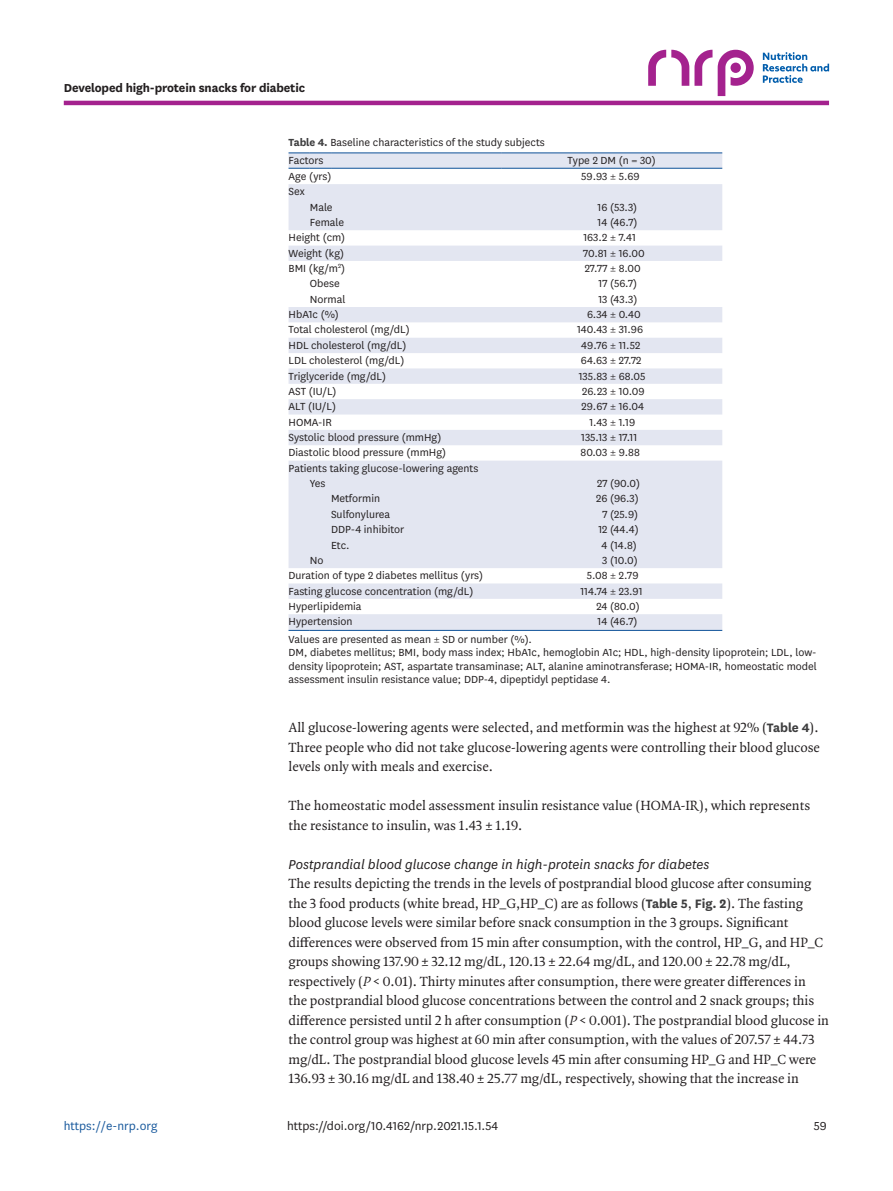
<style>
.page{position:relative;width:893px;height:1191px;background:#fff}
.page>*{position:absolute;margin:0;border:0;box-sizing:border-box;transform-origin:0 0}
.body_title3{font:italic 15px "National";color:#231f20}
.body_p_first{font:14.25px/19.5px "Quadraat OT";letter-spacing:-.005em;color:#231f20}
.body_p{font:14.25px/19.5px "Quadraat OT";color:#231f20;text-align:justify}
.doi_running_footer{font:13.5px "National";color:#231f20}
.alt-title-type{font:700 13.5px "National";letter-spacing:-.01em;color:#231f20}
.t1{font:13.5px "National";color:#1a5a9d}
.tbody_entry{font:12px "National";color:#231f20}
.table-wrap-foot_p{font:12px/13.5px "National";color:#231f20;text-align:justify}
.table-wrap_caption{font:12px "National";color:#231f20}
.table-wrap-foot_p_fi{font:12px "National";color:#231f20}
.thead_entry{font:12px "National";color:#231f20}
.s1{font-weight:700;color:#3e3e3f}
.s2{font-family:"National";font-weight:700;color:#3e3e3f}
.s3{font-style:italic}
</style>
<div class="page">
<hr style="left:64px;top:101px;width:765px;height:4px;background:#a4228e">
<svg style="left:718px;top:50px;width:36px;height:46px"></svg>
<svg style="left:648px;top:50px;width:64px;height:36px"></svg>
<svg style="left:763px;top:52px;width:66px;height:31px"></svg>
<svg style="left:289px;top:153px;width:433px;height:477px;fill:#e3e6f1"></svg>
<svg style="left:289px;top:152px;width:42px;height:1px"></svg>
<hr style="left:331px;top:152px;width:170px;height:1px;background:#1a5a9d">
<hr style="left:501px;top:152px;width:221px;height:1px;background:#1a5a9d">
<svg style="left:289px;top:168px;width:42px;height:1px"></svg>
<hr style="left:331px;top:168px;width:170px;height:1px;background:#1a5a9d">
<hr style="left:501px;top:168px;width:221px;height:1px;background:#1a5a9d">
<svg style="left:289px;top:630px;width:42px;height:1px"></svg>
<hr style="left:331px;top:630px;width:170px;height:1px;background:#1a5a9d">
<hr style="left:501px;top:630px;width:221px;height:1px;background:#1a5a9d">
<p class="alt-title-type" style="left:64px;top:78px;width:243px">Developed high-protein snacks for diabetic</p>
<p class="t1" style="left:64px;top:1116px;width:95px">https://e-nrp.org</p>
<p class="table-wrap_caption" style="left:289px;top:135px;width:258px"><span class="s1">Table 4.</span> Baseline characteristics of the study subjects</p>
<p class="thead_entry" style="left:289px;top:152px;width:36px">Factors</p>
<p class="thead_entry" style="left:568px;top:152px;width:90px">Type 2 DM (n = 30)</p>
<p class="tbody_entry" style="left:289px;top:168px;width:44px">Age (yrs)</p>
<p class="tbody_entry" style="left:581px;top:168px;width:60px">59.93 ± 5.69</p>
<p class="tbody_entry" style="left:289px;top:184px;width:18px">Sex</p>
<p class="tbody_entry" style="left:310px;top:199px;width:24px">Male</p>
<p class="tbody_entry" style="left:598px;top:199px;width:41px">16 (53.3)</p>
<p class="tbody_entry" style="left:310px;top:214px;width:36px">Female</p>
<p class="tbody_entry" style="left:598px;top:214px;width:41px">14 (46.7)</p>
<p class="tbody_entry" style="left:289px;top:230px;width:58px">Height (cm)</p>
<p class="tbody_entry" style="left:583px;top:230px;width:54px">163.2 ± 7.41</p>
<p class="tbody_entry" style="left:289px;top:245px;width:57px">Weight (kg)</p>
<p class="tbody_entry" style="left:583px;top:245px;width:63px">70.81 ± 16.00</p>
<p class="tbody_entry" style="left:289px;top:260px;width:58px">BMI (kg/m<sup>2</sup>)</p>
<p class="tbody_entry" style="left:585px;top:260px;width:58px">27.77 ± 8.00</p>
<p class="tbody_entry" style="left:310px;top:276px;width:31px">Obese</p>
<p class="tbody_entry" style="left:598px;top:276px;width:40px">17 (56.7)</p>
<p class="tbody_entry" style="left:310px;top:291px;width:37px">Normal</p>
<p class="tbody_entry" style="left:598px;top:291px;width:40px">13 (43.3)</p>
<p class="tbody_entry" style="left:289px;top:307px;width:52px">HbA1c (%)</p>
<p class="tbody_entry" style="left:587px;top:307px;width:55px">6.34 ± 0.40</p>
<p class="tbody_entry" style="left:289px;top:322px;width:123px">Total cholesterol (mg/dL)</p>
<p class="tbody_entry" style="left:577px;top:322px;width:68px">140.43 ± 31.96</p>
<p class="tbody_entry" style="left:289px;top:337px;width:119px">HDL cholesterol (mg/dL)</p>
<p class="tbody_entry" style="left:581px;top:337px;width:61px">49.76 ± 11.52</p>
<p class="tbody_entry" style="left:289px;top:353px;width:117px">LDL cholesterol (mg/dL)</p>
<p class="tbody_entry" style="left:581px;top:353px;width:62px">64.63 ± 27.72</p>
<p class="tbody_entry" style="left:289px;top:368px;width:99px">Triglyceride (mg/dL)</p>
<p class="tbody_entry" style="left:579px;top:368px;width:68px">135.83 ± 68.05</p>
<p class="tbody_entry" style="left:289px;top:383px;width:49px">AST (IU/L)</p>
<p class="tbody_entry" style="left:582px;top:383px;width:64px">26.23 ± 10.09</p>
<p class="tbody_entry" style="left:289px;top:399px;width:49px">ALT (IU/L)</p>
<p class="tbody_entry" style="left:581px;top:399px;width:64px">29.67 ± 16.04</p>
<p class="tbody_entry" style="left:289px;top:414px;width:45px">HOMA-IR</p>
<p class="tbody_entry" style="left:589px;top:414px;width:47px">1.43 ± 1.19</p>
<p class="tbody_entry" style="left:289px;top:429px;width:154px">Systolic blood pressure (mmHg)</p>
<p class="tbody_entry" style="left:581px;top:429px;width:58px">135.13 ± 17.11</p>
<p class="tbody_entry" style="left:289px;top:445px;width:159px">Diastolic blood pressure (mmHg)</p>
<p class="tbody_entry" style="left:581px;top:445px;width:61px">80.03 ± 9.88</p>
<p class="tbody_entry" style="left:289px;top:460px;width:191px">Patients taking glucose-lowering agents</p>
<p class="tbody_entry" style="left:310px;top:475px;width:17px">Yes</p>
<p class="tbody_entry" style="left:597px;top:475px;width:44px">27 (90.0)</p>
<p class="tbody_entry" style="left:331px;top:491px;width:51px">Metformin</p>
<p class="tbody_entry" style="left:596px;top:491px;width:44px">26 (96.3)</p>
<p class="tbody_entry" style="left:331px;top:506px;width:61px">Sulfonylurea</p>
<p class="tbody_entry" style="left:602px;top:506px;width:37px">7 (25.9)</p>
<p class="tbody_entry" style="left:331px;top:521px;width:75px">DDP-4 inhibitor</p>
<p class="tbody_entry" style="left:598px;top:521px;width:42px">12 (44.4)</p>
<p class="tbody_entry" style="left:331px;top:537px;width:20px">Etc.</p>
<p class="tbody_entry" style="left:601px;top:537px;width:37px">4 (14.8)</p>
<p class="tbody_entry" style="left:310px;top:552px;width:15px">No</p>
<p class="tbody_entry" style="left:602px;top:552px;width:37px">3 (10.0)</p>
<p class="tbody_entry" style="left:289px;top:568px;width:196px">Duration of type 2 diabetes mellitus (yrs)</p>
<p class="tbody_entry" style="left:587px;top:568px;width:53px">5.08 ± 2.79</p>
<p class="tbody_entry" style="left:289px;top:583px;width:186px">Fasting glucose concentration (mg/dL)</p>
<p class="tbody_entry" style="left:580px;top:583px;width:64px">114.74 ± 23.91</p>
<p class="tbody_entry" style="left:289px;top:598px;width:75px">Hyperlipidemia</p>
<p class="tbody_entry" style="left:596px;top:598px;width:45px">24 (80.0)</p>
<p class="tbody_entry" style="left:289px;top:614px;width:65px">Hypertension</p>
<p class="tbody_entry" style="left:598px;top:614px;width:41px">14 (46.7)</p>
<p class="table-wrap-foot_p_fi" style="left:289px;top:631px;width:245px">Values are presented as mean ± SD or number (%).</p>
<p class="table-wrap-foot_p" style="left:289px;top:645px;width:530px">DM, diabetes mellitus; BMI, body mass index; HbA1c, hemoglobin A1c; HDL, high-density lipoprotein; LDL, low&shy;density lipoprotein; AST, aspartate transaminase; ALT, alanine aminotransferase; HOMA-IR, homeostatic model assessment insulin resistance value; DDP-4, dipeptidyl peptidase 4.</p>
<p class="body_p" style="left:289px;top:718px;width:533px">All glucose-lowering agents were selected, and metformin was the highest at 92% (<span class="s2">Table 4</span>).<br>Three people who did not take glucose-lowering agents were controlling their blood glucose levels only with meals and exercise.</p>
<p class="body_p" style="left:289px;top:796px;width:523px">The homeostatic model assessment insulin resistance value (HOMA-IR), which represents the resistance to insulin, was 1.43 ± 1.19.</p>
<p class="body_title3" style="left:289px;top:855px;width:422px">Postprandial blood glucose change in high-protein snacks for diabetes</p>
<p class="body_p_first" style="left:289px;top:874px;width:542px">The results depicting the trends in the levels of postprandial blood glucose after consuming the 3 food products (white bread, HP_G,HP_C) are as follows (<span class="s2">Table 5</span>, <span class="s2">Fig. 2</span>). The fasting blood glucose levels were similar before snack consumption in the 3 groups. Significant differences were observed from 15 min after consumption, with the control, HP_G, and HP_C groups showing 137.90 ± 32.12 mg/dL, 120.13 ± 22.64 mg/dL, and 120.00 ± 22.78 mg/dL, respectively (<span class="s3">P</span> &lt; 0.01). Thirty minutes after consumption, there were greater differences in<br>the postprandial blood glucose concentrations between the control and 2 snack groups; this difference persisted until 2 h after consumption (<span class="s3">P</span> &lt; 0.001). The postprandial blood glucose in the control group was highest at 60 min after consumption, with the values of 207.57 ± 44.73 mg/dL. The postprandial blood glucose levels 45 min after consuming HP_G and HP_C were 136.93 ± 30.16 mg/dL and 138.40 ± 25.77 mg/dL, respectively, showing that the increase in</p>
<p class="doi_running_footer" style="left:287px;top:1116px;width:213px">https://doi.org/10.4162/nrp.2021.15.1.54</p>
<p class="doi_running_footer" style="left:814px;top:1116px;width:14px">59</p>
</div>
